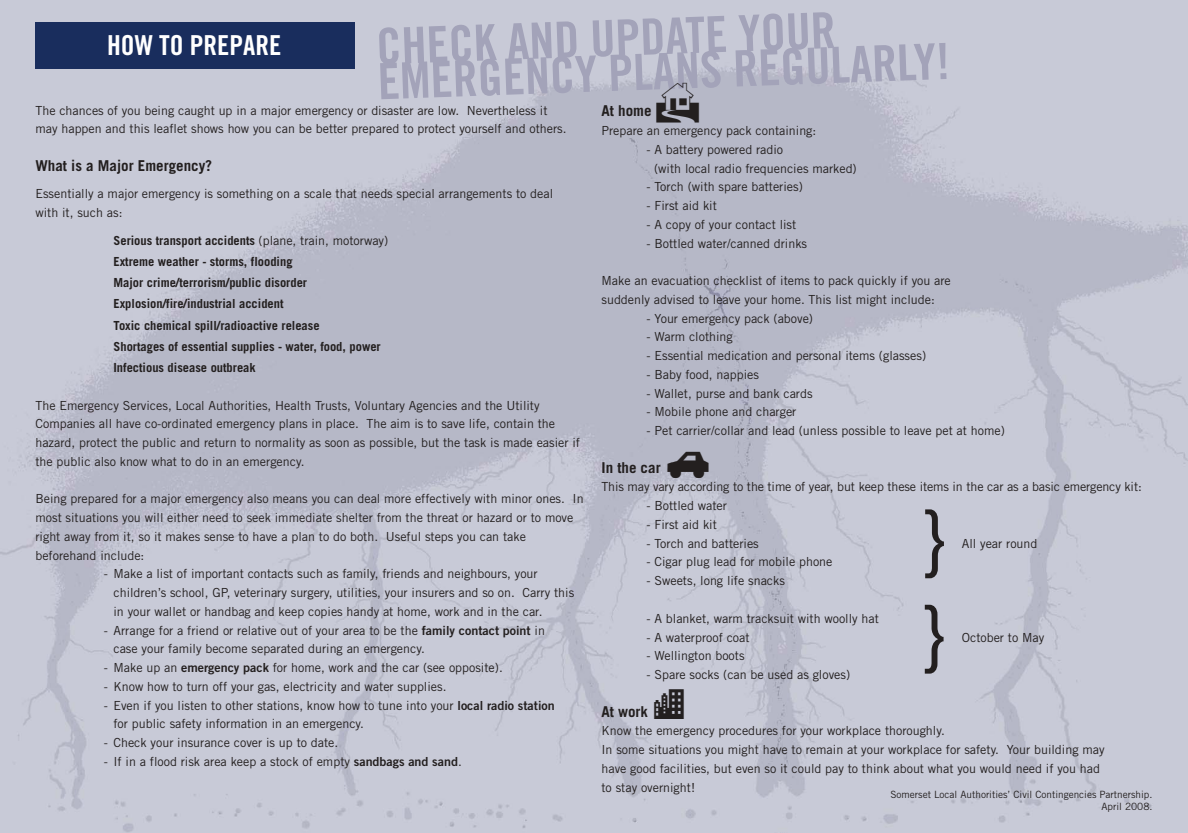
<style>
.page{position:relative;width:1188px;height:833px;background:#fff}
.page>*{position:absolute;margin:0;border:0;box-sizing:border-box;transform-origin:0 0}
.t1{font:75px/95.4px "Helvetica";color:#231f1f}
.t2{font:50px "Trade Gothic Bold Cond Twenty";color:#a3a3b9}
.t3{font:42.5px "Tourism TWO";color:#231f1f}
.t4{font:42px "Wts 99";color:#231f1f}
.t5{font:27.5px "Trade Gothic Bold Cond Twenty";color:#fff}
.t6{font:700 15px "Trade Gothic";color:#231f1f}
.t7{font:12.5px/18.8px "Trade Gothic";color:#231f1f}
.t8{font:700 12.5px/21.2px "Trade Gothic";color:#231f1f}
.t9{font:10px/12px "Trade Gothic";color:#231f1f;text-align:right}
.s1{font-weight:400}
.s2{font-family:"Trade Gothic Bold Two"}
</style>
<div class="page">
<img style="left:0;top:0;width:1187px;height:833px">
<div style="left:35px;top:22px;width:319px;height:46px;background:#192d5d"></div>
<div style="left:656px;top:83px;width:42px;height:39px;background:#b6b8c7"></div>
<h3 class="t5" style="left:107px;top:35px;width:176px">HOW TO PREPARE</h3>
<h2 class="t2" style="left:376px;top:28px;width:461px;rotate:-2deg">CHECK AND UPDATE YOUR</h2>
<h2 class="t2" style="left:377px;top:63px;width:574px;rotate:-2deg">EMERGENCY PLANS REGULARLY!</h2>
<p class="t7" style="left:35px;top:102px;width:532px">The chances of you being caught up in a major emergency or disaster are low. Nevertheless it may happen and this leaflet shows how you can be better prepared to protect yourself and others.</p>
<p class="t6" style="left:35px;top:160px;width:178px">What is a Major Emergency?</p>
<p class="t7" style="left:35px;top:186px;width:519px">Essentially a major emergency is something on a scale that needs special arrangements to deal with it, such as:</p>
<p class="t8" style="left:113px;top:231px;width:276px">Serious transport accidents <span class="s1">(plane, train, motorway)<br></span>Extreme weather - storms, flooding<br>Major crime/terrorism/public disorder Explosion/fire/industrial accident<br>Toxic chemical spill/radioactive release<br>Shortages of essential supplies - water, food, power Infectious disease outbreak</p>
<p class="t7" style="left:35px;top:397px;width:546px">The Emergency Services, Local Authorities, Health Trusts, Voluntary Agencies and the Utility Companies all have co-ordinated emergency plans in place. The aim is to save life, contain the hazard, protect the public and return to normality as soon as possible, but the task is made easier if the public also know what to do in an emergency.</p>
<p class="t7" style="left:35px;top:491px;width:549px">Being prepared for a major emergency also means you can deal more effectively with minor ones. In most situations you will either need to seek immediate shelter from the threat or hazard or to move right away from it, so it makes sense to have a plan to do both. Useful steps you can take beforehand include:</p>
<p class="t7" style="left:113px;top:566px;width:462px;text-indent:-10px">- Make a list of important contacts such as family, friends and neighbours, your children’s school, GP, veterinary surgery, utilities, your insurers and so on. Carry this in your wallet or handbag and keep copies handy at home, work and in the car.</p>
<p class="t7" style="left:113px;top:622px;width:433px;text-indent:-10px">- Arrange for a friend or relative out of your area to be the <span class="s2">family contact point</span> in case your family become separated during an emergency.</p>
<p class="t7" style="left:104px;top:659px;width:400px">- Make up an <span class="s2">emergency pack</span> for home, work and the car (see opposite).</p>
<p class="t7" style="left:104px;top:678px;width:344px">- Know how to turn off your gas, electricity and water supplies.</p>
<p class="t7" style="left:113px;top:697px;width:442px;text-indent:-10px">- Even if you listen to other stations, know how to tune into your <span class="s2">local radio station </span>for public safety information in an emergency.</p>
<p class="t7" style="left:104px;top:734px;width:236px">- Check your insurance cover is up to date.</p>
<p class="t7" style="left:104px;top:753px;width:359px">- If in a flood risk area keep a stock of empty <span class="s2">sandbags and sand</span>.</p>
<p class="t6" style="left:601px;top:105px;width:51px">At home</p>
<p class="t7" style="left:601px;top:122px;width:216px">Prepare an emergency pack containing:</p>
<p class="t7" style="left:654px;top:141px;width:204px;text-indent:-8px">- A battery powered radio<br>(with local radio frequencies marked)</p>
<p class="t7" style="left:646px;top:179px;width:158px">- Torch (with spare batteries)</p>
<p class="t7" style="left:646px;top:197px;width:72px">- First aid kit</p>
<p class="t7" style="left:646px;top:216px;width:151px">- A copy of your contact list</p>
<p class="t7" style="left:646px;top:235px;width:162px">- Bottled water/canned drinks</p>
<p class="t7" style="left:601px;top:272px;width:351px">Make an evacuation checklist of items to pack quickly if you are suddenly advised to leave your home. This list might include:</p>
<p class="t7" style="left:646px;top:310px;width:168px">- Your emergency pack (above)</p>
<p class="t7" style="left:646px;top:329px;width:88px">- Warm clothing</p>
<p class="t7" style="left:646px;top:347px;width:281px">- Essential medication and personal items (glasses)</p>
<p class="t7" style="left:646px;top:366px;width:114px">- Baby food, nappies</p>
<p class="t7" style="left:646px;top:385px;width:167px">- Wallet, purse and bank cards</p>
<p class="t7" style="left:646px;top:404px;width:151px">- Mobile phone and charger</p>
<p class="t7" style="left:646px;top:422px;width:360px">- Pet carrier/collar and lead (unless possible to leave pet at home)</p>
<p class="t6" style="left:601px;top:462px;width:61px">In the car</p>
<p class="t7" style="left:601px;top:479px;width:541px">This may vary according to the time of year, but keep these items in the car as a basic emergency kit:</p>
<p class="t7" style="left:646px;top:497px;width:82px">- Bottled water</p>
<p class="t7" style="left:646px;top:516px;width:72px">- First aid kit</p>
<p class="t7" style="left:646px;top:535px;width:114px">- Torch and batteries</p>
<p class="t7" style="left:961px;top:535px;width:77px">All year round</p>
<p class="t7" style="left:646px;top:554px;width:187px">- Cigar plug lead for mobile phone</p>
<p class="t7" style="left:646px;top:572px;width:140px">- Sweets, long life snacks</p>
<p class="t7" style="left:646px;top:610px;width:234px">- A blanket, warm tracksuit with woolly hat</p>
<p class="t7" style="left:646px;top:629px;width:104px">- A waterproof coat</p>
<p class="t7" style="left:961px;top:629px;width:84px">October to May</p>
<p class="t7" style="left:646px;top:647px;width:99px">- Wellington boots</p>
<p class="t7" style="left:646px;top:666px;width:205px">- Spare socks (can be used as gloves)</p>
<p class="t6" style="left:601px;top:705px;width:48px">At work</p>
<p class="t7" style="left:601px;top:722px;width:504px">Know the emergency procedures for your workplace thoroughly.<br>In some situations you might have to remain at your workplace for safety. Your building may have good facilities, but even so it could pay to think about what you would need if you had to stay overnight!</p>
<h3 class="t4" style="left:667px;top:439px;width:44px">a</h3>
<h1 class="t1" style="left:921px;top:497px;width:27px">} }</h1>
<h3 class="t3" style="left:653px;top:679px;width:33px">b</h3>
<p class="t9" style="left:890px;top:789px;width:263px">Somerset Local Authorities’ Civil Contingencies Partnership.<br>April 2008.</p>
</div>
